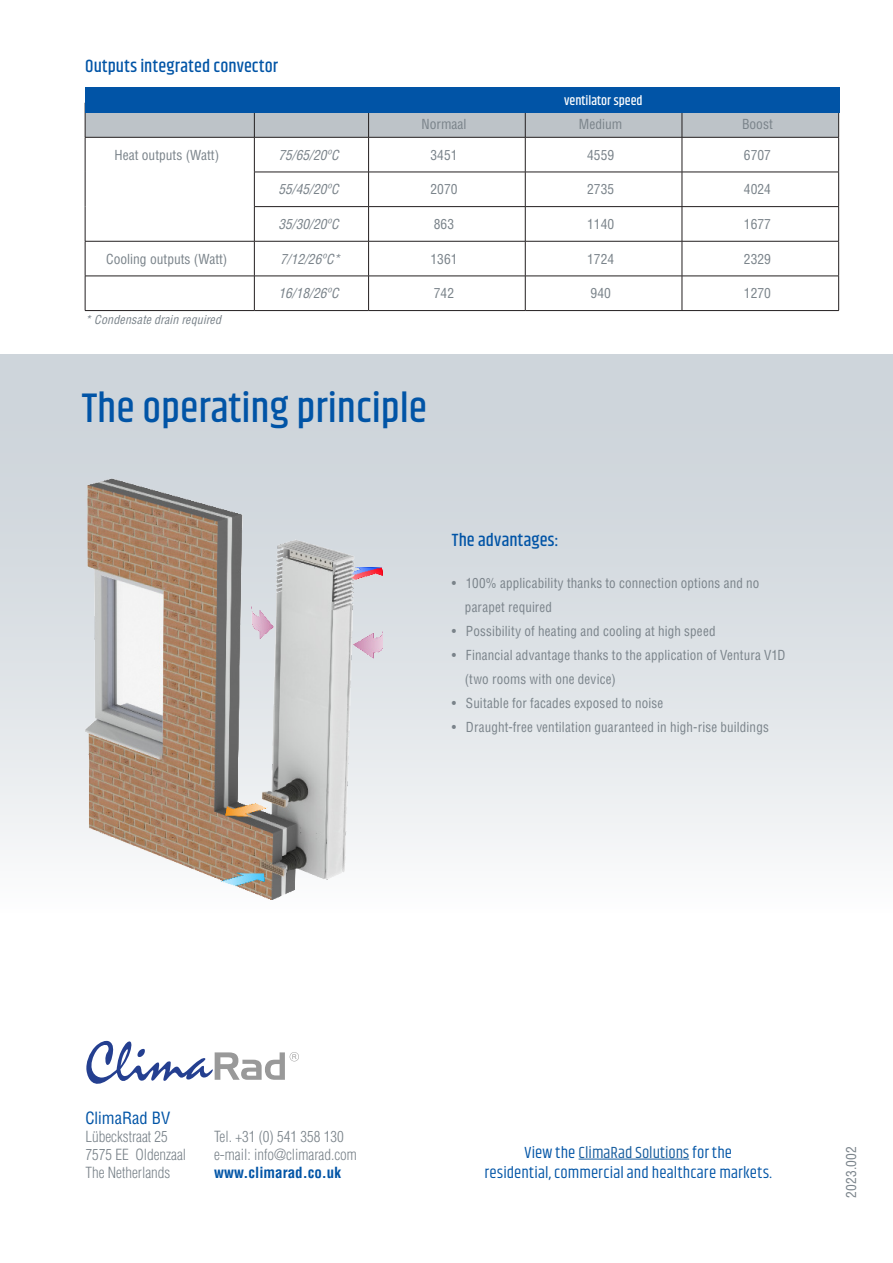
<style>
.page{position:relative;width:893px;height:1263px;background:#fff}
.page>*{position:absolute;margin:0;border:0;box-sizing:border-box;transform-origin:0 0}
.t1{font:500 42px "Khand";color:#0154a6}
.t2{font:500 18px "Khand";letter-spacing:.015em;color:#0154a6}
.t3{font:16.5px "Khand";letter-spacing:.01em;color:#0154a6}
.t4{font:16.5px "Khand";color:#175d9e}
.t5{font:condensed 16.5px "Helvetica LT Std";color:#0154a6}
.t6{font:300 condensed 15px/18px "Helvetica LT Std";color:#7a838a}
.t7{font:condensed 13.5px "Helvetica LT Std";letter-spacing:.01em;color:#7a838a}
.t8{font:italic condensed 13.5px "Helvetica LT Std";color:#7a838a}
.t9{font:500 13.5px "Khand";color:#fff}
.t10{font:italic condensed 12px "Helvetica LT Std";letter-spacing:.015em;color:#7a838a}
.s1{font-weight:700;color:#0154a6}
.s2{color:#0154a6}
</style>
<div class="page">
<hr style="left:579px;top:1159px;width:110px;height:1px;background:#175d9e">
<div style="left:0;top:354px;width:893px;height:559px;background:linear-gradient(to bottom,#c6ced5,#f7f8f9)"></div>
<img style="left:85px;top:478px;width:298px;height:421px">
<div style="left:86px;top:113px;width:752px;height:24px;background:#bdc3c8"></div>
<hr style="left:85px;top:103px;width:1px;height:34px;background:#231f20">
<hr style="left:254px;top:103px;width:1px;height:34px;background:#231f20">
<hr style="left:368px;top:103px;width:1px;height:34px;background:#231f20">
<hr style="left:525px;top:103px;width:1px;height:34px;background:#231f20">
<hr style="left:682px;top:103px;width:1px;height:34px;background:#231f20">
<hr style="left:838px;top:103px;width:1px;height:34px;background:#231f20">
<hr style="left:85px;top:137px;width:169px;height:1px;background:#231f20">
<hr style="left:85px;top:137px;width:1px;height:35px;background:#231f20">
<hr style="left:254px;top:137px;width:115px;height:1px;background:#231f20">
<hr style="left:254px;top:137px;width:1px;height:35px;background:#231f20">
<hr style="left:369px;top:137px;width:156px;height:1px;background:#231f20">
<hr style="left:368px;top:137px;width:1px;height:35px;background:#231f20">
<hr style="left:525px;top:137px;width:157px;height:1px;background:#231f20">
<hr style="left:525px;top:137px;width:1px;height:35px;background:#231f20">
<hr style="left:682px;top:137px;width:157px;height:1px;background:#231f20">
<hr style="left:682px;top:137px;width:1px;height:35px;background:#231f20">
<hr style="left:838px;top:137px;width:1px;height:35px;background:#231f20">
<hr style="left:85px;top:172px;width:1px;height:35px;background:#231f20">
<hr style="left:254px;top:172px;width:115px;height:1px;background:#231f20">
<hr style="left:254px;top:172px;width:1px;height:34px;background:#231f20">
<hr style="left:369px;top:172px;width:156px;height:1px;background:#231f20">
<hr style="left:368px;top:172px;width:1px;height:34px;background:#231f20">
<hr style="left:525px;top:172px;width:157px;height:1px;background:#231f20">
<hr style="left:525px;top:172px;width:1px;height:34px;background:#231f20">
<hr style="left:682px;top:172px;width:157px;height:1px;background:#231f20">
<hr style="left:682px;top:172px;width:1px;height:34px;background:#231f20">
<hr style="left:838px;top:172px;width:1px;height:34px;background:#231f20">
<hr style="left:85px;top:207px;width:1px;height:34px;background:#231f20">
<hr style="left:254px;top:206px;width:115px;height:1px;background:#231f20">
<hr style="left:254px;top:207px;width:1px;height:34px;background:#231f20">
<hr style="left:369px;top:206px;width:156px;height:1px;background:#231f20">
<hr style="left:368px;top:207px;width:1px;height:34px;background:#231f20">
<hr style="left:525px;top:206px;width:157px;height:1px;background:#231f20">
<hr style="left:525px;top:207px;width:1px;height:34px;background:#231f20">
<hr style="left:682px;top:206px;width:157px;height:1px;background:#231f20">
<hr style="left:682px;top:207px;width:1px;height:34px;background:#231f20">
<hr style="left:838px;top:207px;width:1px;height:34px;background:#231f20">
<hr style="left:85px;top:241px;width:169px;height:1px;background:#231f20">
<hr style="left:85px;top:241px;width:1px;height:35px;background:#231f20">
<hr style="left:254px;top:241px;width:115px;height:1px;background:#231f20">
<hr style="left:254px;top:241px;width:1px;height:35px;background:#231f20">
<hr style="left:369px;top:241px;width:156px;height:1px;background:#231f20">
<hr style="left:368px;top:241px;width:1px;height:35px;background:#231f20">
<hr style="left:525px;top:241px;width:157px;height:1px;background:#231f20">
<hr style="left:525px;top:241px;width:1px;height:35px;background:#231f20">
<hr style="left:682px;top:241px;width:157px;height:1px;background:#231f20">
<hr style="left:682px;top:241px;width:1px;height:35px;background:#231f20">
<hr style="left:838px;top:241px;width:1px;height:35px;background:#231f20">
<hr style="left:85px;top:276px;width:169px;height:1px;background:#231f20">
<hr style="left:85px;top:276px;width:1px;height:34px;background:#231f20">
<hr style="left:254px;top:276px;width:115px;height:1px;background:#231f20">
<hr style="left:254px;top:276px;width:1px;height:34px;background:#231f20">
<hr style="left:369px;top:276px;width:156px;height:1px;background:#231f20">
<hr style="left:368px;top:276px;width:1px;height:34px;background:#231f20">
<hr style="left:525px;top:276px;width:157px;height:1px;background:#231f20">
<hr style="left:525px;top:276px;width:1px;height:34px;background:#231f20">
<hr style="left:682px;top:276px;width:157px;height:1px;background:#231f20">
<hr style="left:682px;top:276px;width:1px;height:34px;background:#231f20">
<hr style="left:838px;top:276px;width:1px;height:34px;background:#231f20">
<hr style="left:85px;top:310px;width:169px;height:1px;background:#231f20">
<hr style="left:254px;top:310px;width:115px;height:1px;background:#231f20">
<hr style="left:369px;top:310px;width:156px;height:1px;background:#231f20">
<hr style="left:525px;top:310px;width:157px;height:1px;background:#231f20">
<hr style="left:682px;top:310px;width:157px;height:1px;background:#231f20">
<div style="left:85px;top:87px;width:754px;height:26px;background:#0154a6"></div>
<svg style="left:86px;top:1041px;width:213px;height:43px"></svg>
<p class="t2" style="left:85px;top:55px;width:194px">Outputs integrated convector</p>
<p class="t9" style="left:564px;top:92px;width:80px">ventilator speed</p>
<p class="t7" style="left:421px;top:116px;width:46px">Normaal</p>
<p class="t7" style="left:579px;top:116px;width:45px">Medium</p>
<p class="t7" style="left:742px;top:116px;width:32px">Boost</p>
<p class="t7" style="left:114px;top:146px;width:106px">Heat outputs (Watt)</p>
<p class="t8" style="left:278px;top:146px;width:62px">75/65/20ºC</p>
<p class="t7" style="left:430px;top:146px;width:28px">3451</p>
<p class="t7" style="left:587px;top:146px;width:28px">4559</p>
<p class="t7" style="left:744px;top:146px;width:28px">6707</p>
<p class="t8" style="left:278px;top:181px;width:62px">55/45/20ºC</p>
<p class="t7" style="left:430px;top:181px;width:28px">2070</p>
<p class="t7" style="left:587px;top:181px;width:28px">2735</p>
<p class="t7" style="left:744px;top:181px;width:28px">4024</p>
<p class="t8" style="left:278px;top:216px;width:62px">35/30/20ºC</p>
<p class="t7" style="left:434px;top:216px;width:22px">863</p>
<p class="t7" style="left:587px;top:216px;width:28px">1140</p>
<p class="t7" style="left:744px;top:216px;width:28px">1677</p>
<p class="t7" style="left:106px;top:250px;width:123px">Cooling outputs (Watt)</p>
<p class="t8" style="left:280px;top:250px;width:62px">7/12/26ºC*</p>
<p class="t7" style="left:430px;top:250px;width:28px">1361</p>
<p class="t7" style="left:587px;top:250px;width:28px">1724</p>
<p class="t7" style="left:744px;top:250px;width:28px">2329</p>
<p class="t8" style="left:278px;top:285px;width:62px">16/18/26ºC</p>
<p class="t7" style="left:434px;top:285px;width:22px">742</p>
<p class="t7" style="left:591px;top:285px;width:22px">940</p>
<p class="t7" style="left:744px;top:285px;width:28px">1270</p>
<p class="t10" style="left:85px;top:312px;width:137px">* Condensate drain required</p>
<p class="t1" style="left:82px;top:382px;width:347px">The operating principle</p>
<p class="t2" style="left:452px;top:528px;width:109px">The advantages:</p>
<p class="t7" style="left:452px;top:574px;width:309px">• 100% applicability thanks to connection options and no</p>
<p class="t7" style="left:465px;top:598px;width:89px">parapet required</p>
<p class="t7" style="left:452px;top:622px;width:265px">• Possibility of heating and cooling at high speed</p>
<p class="t7" style="left:452px;top:646px;width:335px">• Financial advantage thanks to the application of Ventura V1D</p>
<p class="t7" style="left:465px;top:670px;width:152px">(two rooms with one device)</p>
<p class="t7" style="left:452px;top:694px;width:213px">• Suitable for facades exposed to noise</p>
<p class="t7" style="left:452px;top:718px;width:319px">• Draught-free ventilation guaranteed in high-rise buildings</p>
<p class="t5" style="left:85px;top:1107px;width:86px">ClimaRad BV</p>
<p class="t6" style="left:85px;top:1127px;width:102px">Lübeckstraat 25<br>7575 EE Oldenzaal<br>The Netherlands</p>
<p class="t6" style="left:214px;top:1127px;width:144px">Tel. +31 (0) 541 358 130 e-mail: info@climarad.com <span class="s1">www.climarad.co.uk</span></p>
<p class="t4" style="left:524px;top:1142px;width:209px"><span class="s2">View the</span> ClimaRad Solutions <span class="s2">for the</span></p>
<p class="t3" style="left:484px;top:1163px;width:289px">residential, commercial and healthcare markets.</p>
<p class="t7" style="left:843px;top:1198px;width:54px;rotate:-90deg">2023.002</p>
</div>
